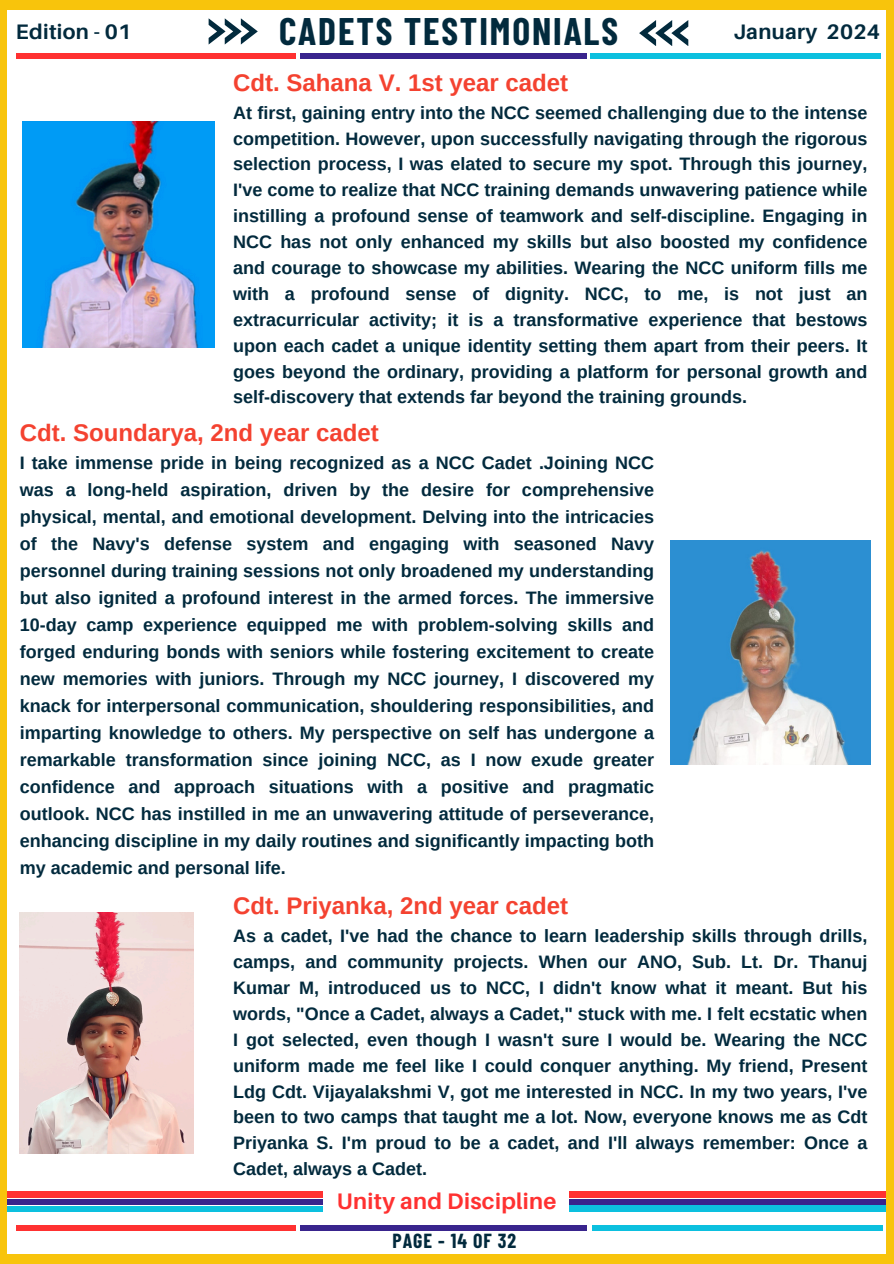
<style>
.page{position:relative;width:894px;height:1264px;background:#fff}
.page>*{position:absolute;margin:0;border:0;box-sizing:border-box;transform-origin:0 0}
.t1{font:700 37.5px "Barlow Condensed";letter-spacing:.05em;color:#022a3d}
.t2{font:700 24px "Arimo";color:#f44230}
.t3{font:700 22.5px "Aileron";letter-spacing:.015em;color:#ff3131}
.t4{font:700 21px "Aileron";letter-spacing:.015em;color:#022a3d}
.t5{font:700 19.95px "Barlow Condensed";letter-spacing:.05em;color:#022a3d}
.t6{font:700 18px/27px "Arimo";color:#022a3d;text-align:justify}
</style>
<div class="page">
<svg style="left:208px;top:18px;width:50px;height:26px"></svg>
<svg style="left:639px;top:20px;width:49px;height:26px"></svg>
<div style="left:0;top:1253px;width:893px;height:10px;background:#f8c40c"></div>
<div style="left:0;top:0;width:893px;height:9px;background:#f8c40c"></div>
<div style="left:16px;top:54px;width:279px;height:5px;background:#ff3131"></div>
<div style="left:300px;top:54px;width:286px;height:5px;background:#39248d"></div>
<div style="left:590px;top:53px;width:290px;height:6px;background:#0cc0df"></div>
<div style="left:16px;top:1224px;width:279px;height:6px;background:#ff3131"></div>
<div style="left:300px;top:1224px;width:286px;height:6px;background:#39248d"></div>
<div style="left:592px;top:1224px;width:290px;height:6px;background:#0cc0df"></div>
<div style="left:0;top:1191px;width:323px;height:6px;background:#ff3131"></div>
<div style="left:569px;top:1191px;width:323px;height:6px;background:#ff3131"></div>
<div style="left:0;top:1198px;width:323px;height:6px;background:#39248d"></div>
<div style="left:569px;top:1205px;width:323px;height:6px;background:#0cc0df"></div>
<div style="left:0;top:1205px;width:323px;height:6px;background:#0cc0df"></div>
<div style="left:569px;top:1198px;width:323px;height:6px;background:#39248d"></div>
<div style="left:885px;top:0;width:8px;height:1263px;background:#f8c40c"></div>
<div style="left:0;top:0;width:7px;height:1263px;background:#f8c40c"></div>
<img style="left:670px;top:540px;width:200px;height:224px">
<img style="left:20px;top:912px;width:173px;height:241px">
<img style="left:23px;top:122px;width:191px;height:226px">
<p class="t4" style="left:16px;top:18px;width:117px">Edition - 01</p>
<h2 class="t1" style="left:279px;top:7px;width:340px">CADETS TESTIMONIALS</h2>
<h2 class="t4" style="left:733px;top:18px;width:148px">January 2024</h2>
<p class="t2" style="left:233px;top:69px;width:336px">Cdt. Sahana V. 1st year cadet</p>
<p class="t6" style="left:233px;top:99px;width:635px;line-height:25.8px">At first, gaining entry into the NCC seemed challenging due to the intense competition. However, upon successfully navigating through the rigorous selection process, I was elated to secure my spot. Through this journey, I've come to realize that NCC training demands unwavering patience while instilling a profound sense of teamwork and self-discipline. Engaging in NCC has not only enhanced my skills but also boosted my confidence and courage to showcase my abilities. Wearing the NCC uniform fills me with a profound sense of dignity. NCC, to me, is not just an extracurricular activity; it is a transformative experience that bestows upon each cadet a unique identity setting them apart from their peers. It goes beyond the ordinary, providing a platform for personal growth and self-discovery that extends far beyond the training grounds.</p>
<p class="t2" style="left:20px;top:419px;width:360px">Cdt. Soundarya, 2nd year cadet</p>
<p class="t6" style="left:20px;top:449px;width:635px">I take immense pride in being recognized as a NCC Cadet .Joining NCC was a long-held aspiration, driven by the desire for comprehensive physical, mental, and emotional development. Delving into the intricacies of the Navy's defense system and engaging with seasoned Navy personnel during training sessions not only broadened my understanding but also ignited a profound interest in the armed forces. The immersive 10-day camp experience equipped me with problem-solving skills and forged enduring bonds with seniors while fostering excitement to create new memories with juniors. Through my NCC journey, I discovered my knack for interpersonal communication, shouldering responsibilities, and imparting knowledge to others. My perspective on self has undergone a remarkable transformation since joining NCC, as I now exude greater confidence and approach situations with a positive and pragmatic outlook. NCC has instilled in me an unwavering attitude of perseverance, enhancing discipline in my daily routines and significantly impacting both my academic and personal life.</p>
<p class="t2" style="left:233px;top:892px;width:336px">Cdt. Priyanka, 2nd year cadet</p>
<p class="t6" style="left:233px;top:923px;width:635px;line-height:26px">As a cadet, I've had the chance to learn leadership skills through drills, camps, and community projects. When our ANO, Sub. Lt. Dr. Thanuj Kumar M, introduced us to NCC, I didn't know what it meant. But his words, "Once a Cadet, always a Cadet," stuck with me. I felt ecstatic when I got selected, even though I wasn't sure I would be. Wearing the NCC uniform made me feel like I could conquer anything. My friend, Present Ldg Cdt. Vijayalakshmi V, got me interested in NCC. In my two years, I've been to two camps that taught me a lot. Now, everyone knows me as Cdt Priyanka S. I'm proud to be a cadet, and I'll always remember: Once a Cadet, always a Cadet.</p>
<h1 class="t3" style="left:337px;top:1186px;width:221px">Unity and Discipline</h1>
<p class="t5" style="left:392px;top:1227px;width:125px">PAGE - 14 OF 32</p>
</div>
